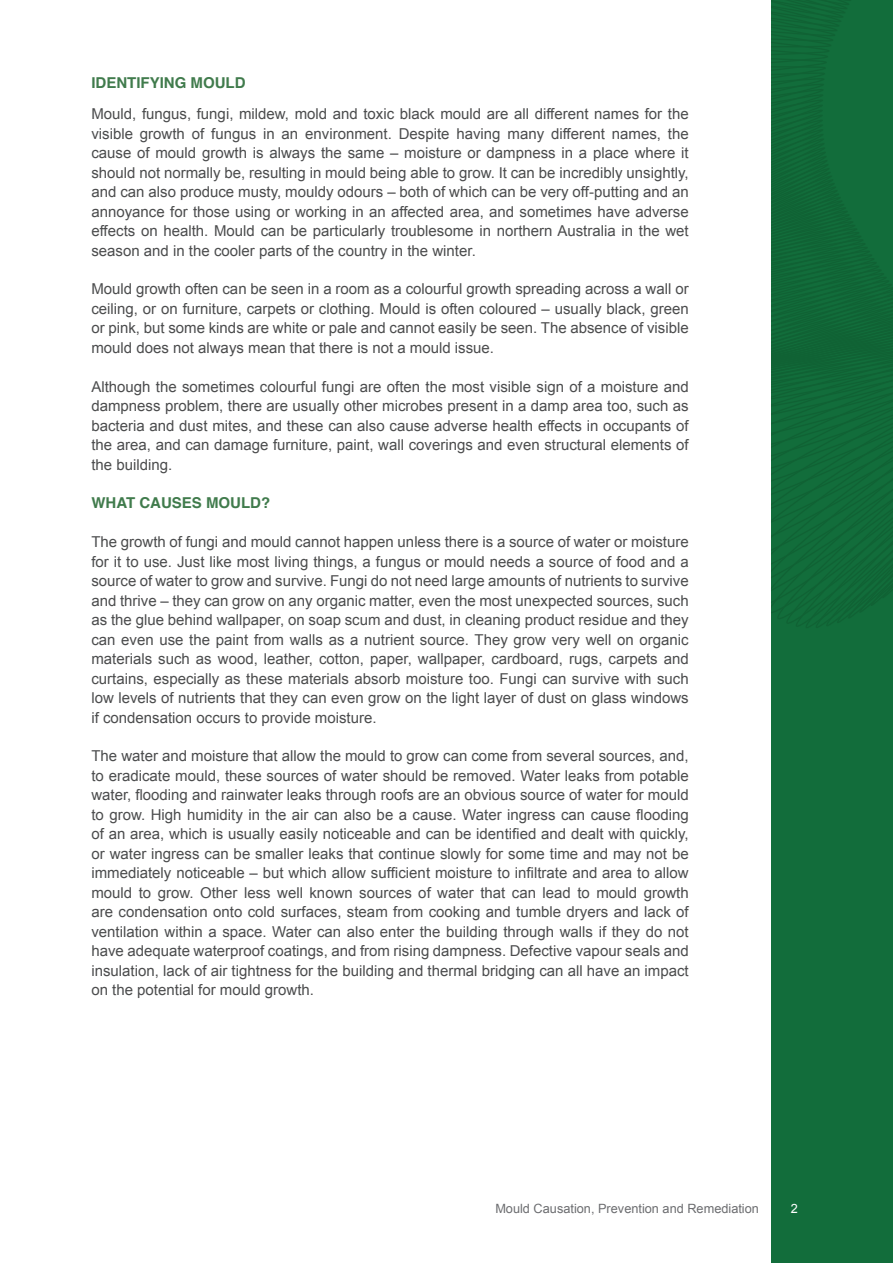
<style>
.page{position:relative;width:893px;height:1263px;background:#fff}
.page>*{position:absolute;margin:0;border:0;box-sizing:border-box;transform-origin:0 0}
.Paragraph_-_normal{font:15px/19.5px "Arial";color:#4b4c4d;text-align:justify}
.Normal__Web{font:700 15px "Helvetica";color:#407b4c}
.Paragraph_-_normal-2{font:700 15px "Helvetica";color:#407b4c}
.t1{font:12.75px "Arial";color:#6c6d70}
.t2{font:12.75px "Arial";color:#fff}
</style>
<div class="page">
<div style="left:771px;top:0;width:122px;height:1263px;background:#126d3b"></div>
<svg style="left:771px;top:0;width:122px;height:628px"></svg>
<p class="Normal__Web" style="left:91px;top:70px;width:156px">IDENTIFYING MOULD</p>
<p class="Paragraph_-_normal" style="left:91px;top:104px;width:599px">Mould, fungus, fungi, mildew, mold and toxic black mould are all different names for the visible growth of fungus in an environment. Despite having many different names, the cause of mould growth is always the same – moisture or dampness in a place where it should not normally be, resulting in mould being able to grow. It can be incredibly unsightly, and can also produce musty, mouldy odours – both of which can be very off-putting and an annoyance for those using or working in an affected area, and sometimes have adverse effects on health. Mould can be particularly troublesome in northern Australia in the wet season and in the cooler parts of the country in the winter.</p>
<p class="Paragraph_-_normal" style="left:91px;top:279px;width:599px">Mould growth often can be seen in a room as a colourful growth spreading across a wall or ceiling, or on furniture, carpets or clothing. Mould is often coloured – usually black, green or pink, but some kinds are white or pale and cannot easily be seen. The absence of visible mould does not always mean that there is not a mould issue.</p>
<p class="Paragraph_-_normal" style="left:91px;top:377px;width:599px">Although the sometimes colourful fungi are often the most visible sign of a moisture and dampness problem, there are usually other microbes present in a damp area too, such as bacteria and dust mites, and these can also cause adverse health effects in occupants of the area, and can damage furniture, paint, wall coverings and even structural elements of the building.</p>
<p class="Paragraph_-_normal-2" style="left:91px;top:491px;width:180px">WHAT CAUSES MOULD?</p>
<p class="Paragraph_-_normal" style="left:91px;top:532px;width:599px">The growth of fungi and mould cannot happen unless there is a source of water or moisture for it to use. Just like most living things, a fungus or mould needs a source of food and a source of water to grow and survive. Fungi do not need large amounts of nutrients to survive and thrive – they can grow on any organic matter, even the most unexpected sources, such as the glue behind wallpaper, on soap scum and dust, in cleaning product residue and they can even use the paint from walls as a nutrient source. They grow very well on organic materials such as wood, leather, cotton, paper, wallpaper, cardboard, rugs, carpets and curtains, especially as these materials absorb moisture too. Fungi can survive with such low levels of nutrients that they can even grow on the light layer of dust on glass windows if condensation occurs to provide moisture.</p>
<p class="Paragraph_-_normal" style="left:91px;top:746px;width:599px">The water and moisture that allow the mould to grow can come from several sources, and, to eradicate mould, these sources of water should be removed. Water leaks from potable water, flooding and rainwater leaks through roofs are an obvious source of water for mould to grow. High humidity in the air can also be a cause. Water ingress can cause flooding of an area, which is usually easily noticeable and can be identified and dealt with quickly, or water ingress can be smaller leaks that continue slowly for some time and may not be immediately noticeable – but which allow sufficient moisture to infiltrate and area to allow mould to grow. Other less well known sources of water that can lead to mould growth are condensation onto cold surfaces, steam from cooking and tumble dryers and lack of ventilation within a space. Water can also enter the building through walls if they do not have adequate waterproof coatings, and from rising dampness. Defective vapour seals and insulation, lack of air tightness for the building and thermal bridging can all have an impact on the potential for mould growth.</p>
<p class="t1" style="left:495px;top:1200px;width:265px">Mould Causation, Prevention and Remediation</p>
<p class="t2" style="left:791px;top:1200px;width:9px">2</p>
</div>
